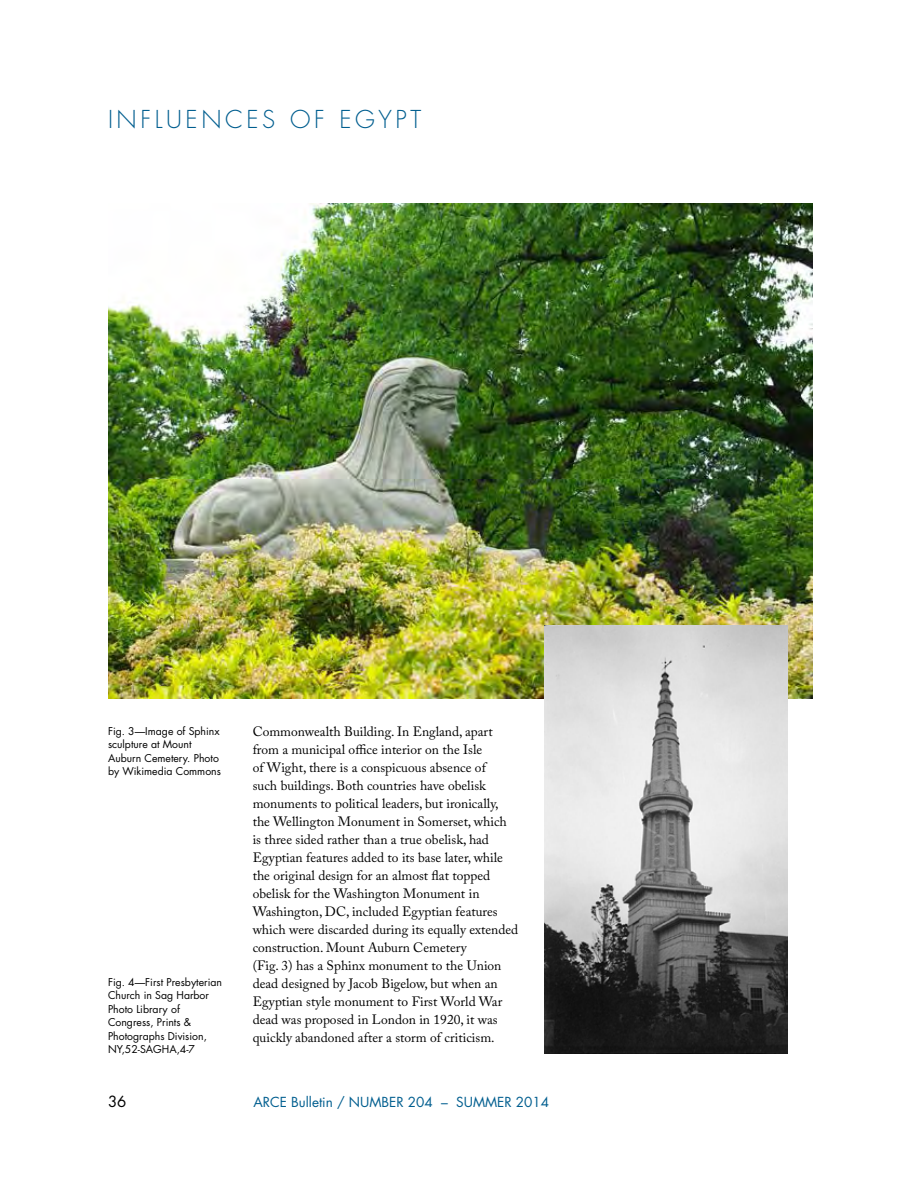
<style>
.page{position:relative;width:918px;height:1188px;background:#fff}
.page>*{position:absolute;margin:0;border:0;box-sizing:border-box;transform-origin:0 0}
.t1{font:300 24px "Futura";letter-spacing:.15em;color:#005e8f}
.t2{font:15px "Futura";color:#000}
.t3{font:13.5px/18px "Adobe Caslon Pro";color:#000}
.t4{font:13.5px "Futura";color:#005e8f}
.t5{font:10.5px/13.5px "Futura";color:#000}
</style>
<div class="page">
<img style="left:108px;top:203px;width:704px;height:496px">
<img style="left:544px;top:626px;width:244px;height:427px">
<h1 class="t1" style="left:108px;top:103px;width:315px">INFLUENCES OF EGYPT</h1>
<p class="t5" style="left:108px;top:724px;width:115px">Fig. 3—Image of Sphinx sculpture at Mount<br>Auburn Cemetery. Photo by Wikimedia Commons</p>
<p class="t5" style="left:108px;top:975px;width:116px">Fig. 4—First Presbyterian<br>Church in Sag Harbor<br>Photo Library of<br>Congress, Prints &amp;<br>Photographs Division,<br>NY,52-SAGHA,4-7</p>
<p class="t3" style="left:253px;top:722px;width:267px">Commonwealth Building. In England, apart from a municipal office interior on the Isle<br>of Wight, there is a conspicuous absence of<br>such buildings. Both countries have obelisk monuments to political leaders, but ironically, the Wellington Monument in Somerset, which is three sided rather than a true obelisk, had Egyptian features added to its base later, while the original design for an almost flat topped obelisk for the Washington Monument in Washington, DC, included Egyptian features which were discarded during its equally extended construction. Mount Auburn Cemetery<br>(Fig. 3) has a Sphinx monument to the Union dead designed by Jacob Bigelow, but when an Egyptian style monument to First World War dead was proposed in London in 1920, it was quickly abandoned after a storm of criticism.</p>
<p class="t2" style="left:108px;top:1091px;width:20px">36</p>
<p class="t4" style="left:254px;top:1093px;width:297px">ARCE Bulletin / NUMBER 204 – SUMMER 2014</p>
</div>
